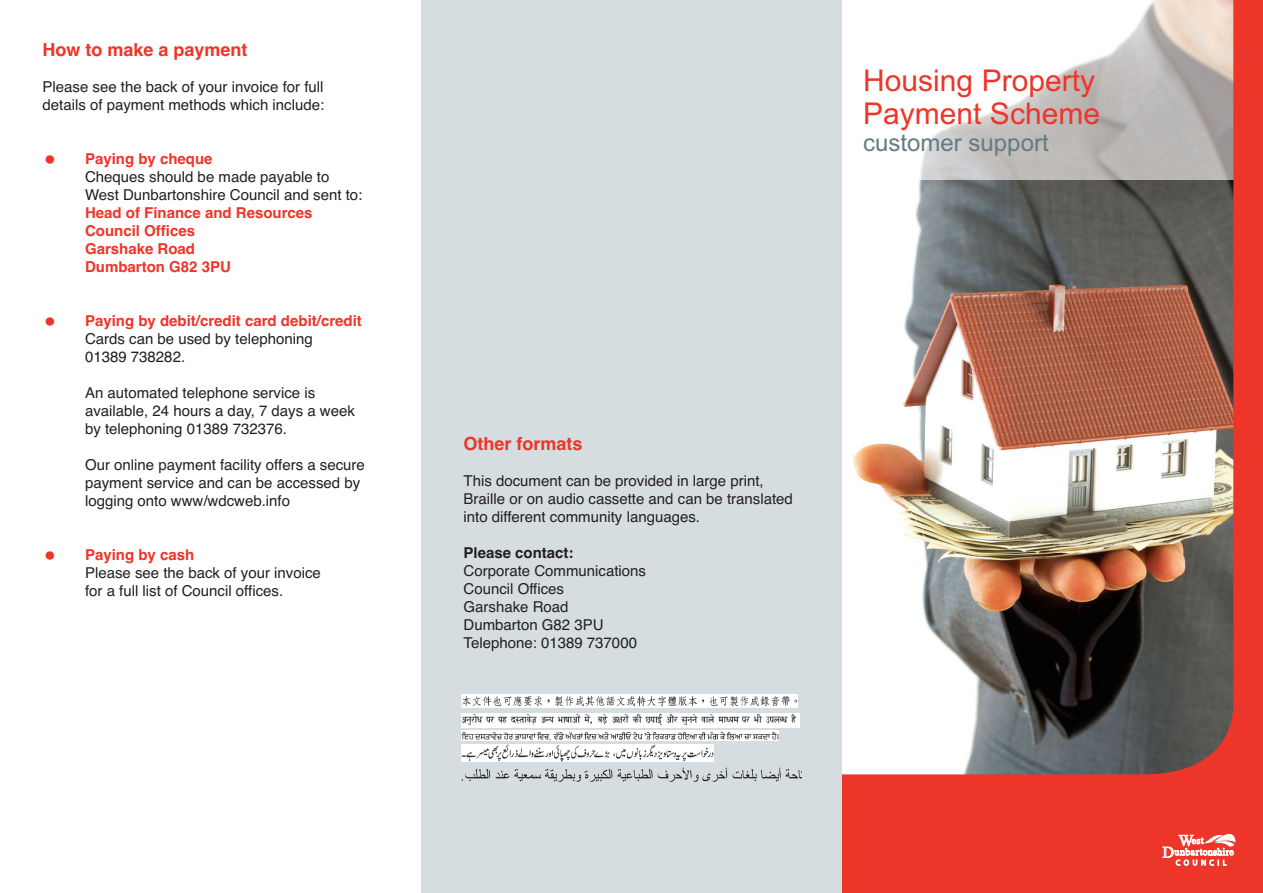
<style>
.page{position:relative;width:1263px;height:893px;background:#fff}
.page>*{position:absolute;margin:0;border:0;box-sizing:border-box;transform-origin:0 0}
.t1{font:30px/33px "Arial";color:#ee3529}
.t2{font:24px "Arial";color:#657b80}
.t3{font:700 18px "Helvetica";color:#ee3529}
.t4{font:15px/18px "Helvetica";color:#231f20}
.t5{font:700 15px/18px "Helvetica";color:#ee3529}
.t6{font:700 15px "Helvetica";color:#231f20}
.s1{font-weight:400;color:#231f20}
</style>
<div class="page">
<div style="left:421px;top:0;width:421px;height:893px;background:#d6dde0"></div>
<img style="left:461px;top:731px;width:317px;height:9px">
<img style="left:461px;top:694px;width:336px;height:13px">
<img style="left:461px;top:713px;width:338px;height:14px">
<img style="left:461px;top:745px;width:252px;height:16px">
<img style="left:461px;top:767px;width:341px;height:15px">
<img style="left:842px;top:0;width:421px;height:893px">
<svg style="left:1163px;top:834px;width:72px;height:31px"></svg>
<h1 class="t3" style="left:43px;top:39px;width:207px">How to make a payment</h1>
<p class="t4" style="left:43px;top:78px;width:283px">Please see the back of your invoice for full details of payment methods which include:</p>
<p class="t5" style="left:85px;top:150px;width:279px;text-indent:-43px">• Paying by cheque<br><span class="s1">Cheques should be made payable to<br>West Dunbartonshire Council and sent to:<br></span>Head of Finance and Resources<br>Council Offices<br>Garshake Road<br>Dumbarton G82 3PU</p>
<p class="t5" style="left:43px;top:312px;width:321px">• Paying by debit/credit card debit/credit</p>
<p class="t4" style="left:85px;top:330px;width:229px">Cards can be used by telephoning</p>
<p class="t4" style="left:85px;top:348px;width:102px">01389 738282.</p>
<p class="t4" style="left:85px;top:384px;width:271px">An automated telephone service is available, 24 hours a day, 7 days a week by telephoning 01389 732376.</p>
<p class="t4" style="left:85px;top:456px;width:281px">Our online payment facility offers a secure payment service and can be accessed by logging onto www/wdcweb.info</p>
<p class="t5" style="left:42px;top:546px;width:153px">• Paying by cash</p>
<p class="t4" style="left:85px;top:564px;width:237px">Please see the back of your invoice</p>
<p class="t4" style="left:85px;top:582px;width:200px">for a full list of Council offices.</p>
<p class="t1" style="left:863px;top:64px;width:238px">Housing Property<br>Payment Scheme</p>
<p class="t2" style="left:863px;top:129px;width:187px">customer support</p>
<h2 class="t3" style="left:463px;top:433px;width:121px">Other formats</h2>
<p class="t4" style="left:463px;top:472px;width:331px">This document can be provided in large print,<br>Braille or on audio cassette and can be translated into different community languages.</p>
<h2 class="t6" style="left:463px;top:544px;width:112px">Please contact:</h2>
<p class="t4" style="left:463px;top:562px;width:184px">Corporate Communications<br>Council Offices<br>Garshake Road<br>Dumbarton G82 3PU<br>Telephone: 01389 737000</p>
</div>
